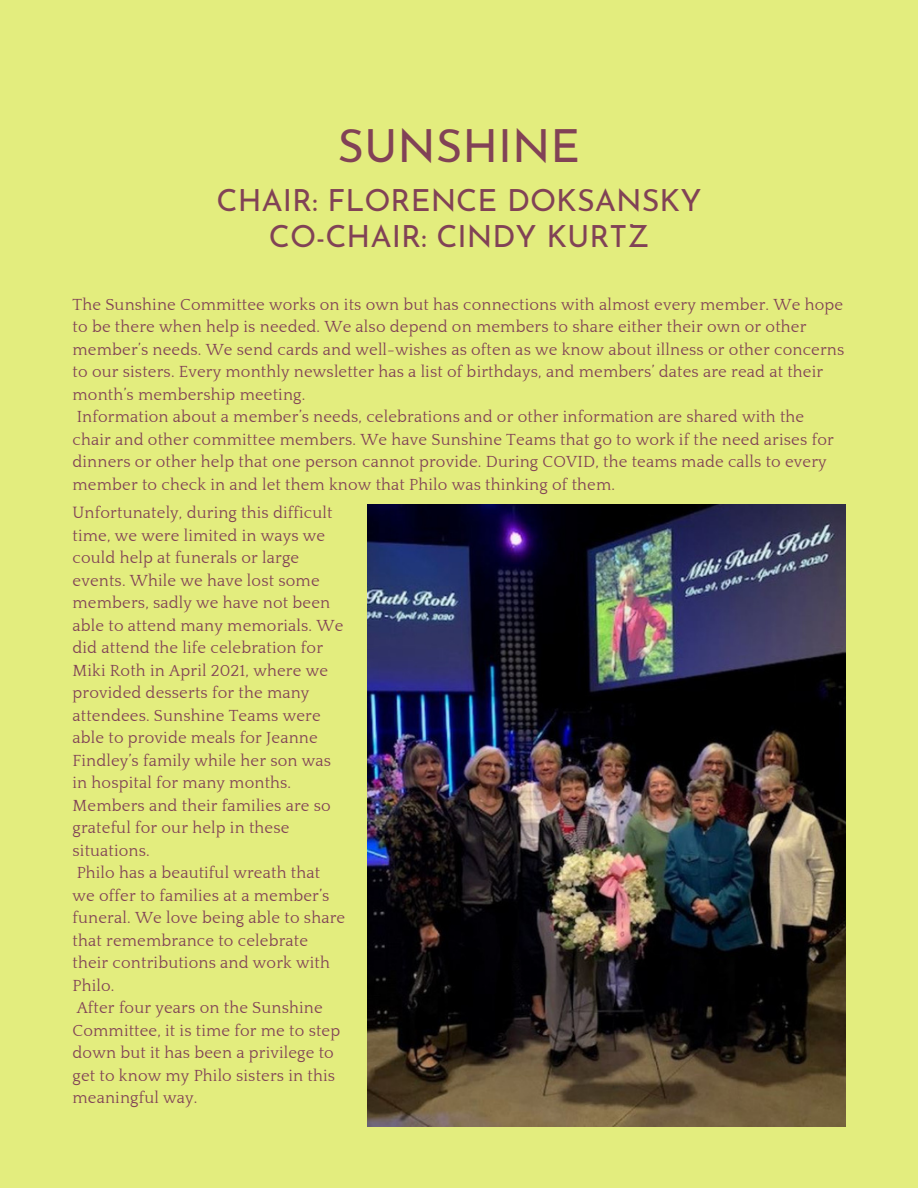
<style>
.page{position:relative;width:918px;height:1188px;background:#e3ed7e}
.page>*{position:absolute;margin:0;border:0;box-sizing:border-box;transform-origin:0 0}
.t1{font:45.75px "Josefin Sans";color:#814256}
.t2{font:30.6px/36px "Josefin Sans";color:#814256;text-align:center}
.t3{font:16.5px/22.5px "Quattrocento";letter-spacing:.01em;color:#814256}
</style>
<div class="page">
<img style="left:368px;top:504px;width:478px;height:622px">
<h1 class="t1" style="left:338px;top:127px;width:244px">SUNSHINE</h1>
<h2 class="t2" style="left:217px;top:186px;width:486px">CHAIR: FLORENCE DOKSANSKY<br>CO-CHAIR: CINDY KURTZ</h2>
<p class="t3" style="left:73px;top:294px;width:773px">The Sunshine Committee works on its own but has connections with almost every member. We hope to be there when help is needed. We also depend on members to share either their own or other member’s needs. We send cards and well-wishes as often as we know about illness or other concerns to our sisters. Every monthly newsletter has a list of birthdays, and members’ dates are read at their month’s membership meeting.<br>Information about a member’s needs, celebrations and or other information are shared with the<br>chair and other committee members. We have Sunshine Teams that go to work if the need arises for dinners or other help that one person cannot provide. During COVID, the teams made calls to every member to check in and let them know that Philo was thinking of them.</p>
<p class="t3" style="left:73px;top:502px;width:274px">Unfortunately, during this difficult time, we were limited in ways we could help at funerals or large events. While we have lost some members, sadly we have not been able to attend many memorials. We did attend the life celebration for<br>Miki Roth in April 2021, where we provided desserts for the many attendees. Sunshine Teams were able to provide meals for Jeanne<br>Findley’s family while her son was in hospital for many months.<br>Members and their families are so grateful for our help in these situations.<br>Philo has a beautiful wreath that<br>we offer to families at a member’s funeral. We love being able to share that remembrance to celebrate their contributions and work with<br>Philo.<br>After four years on the Sunshine<br>Committee, it is time for me to step down but it has been a privilege to get to know my Philo sisters in this meaningful way.</p>
</div>
